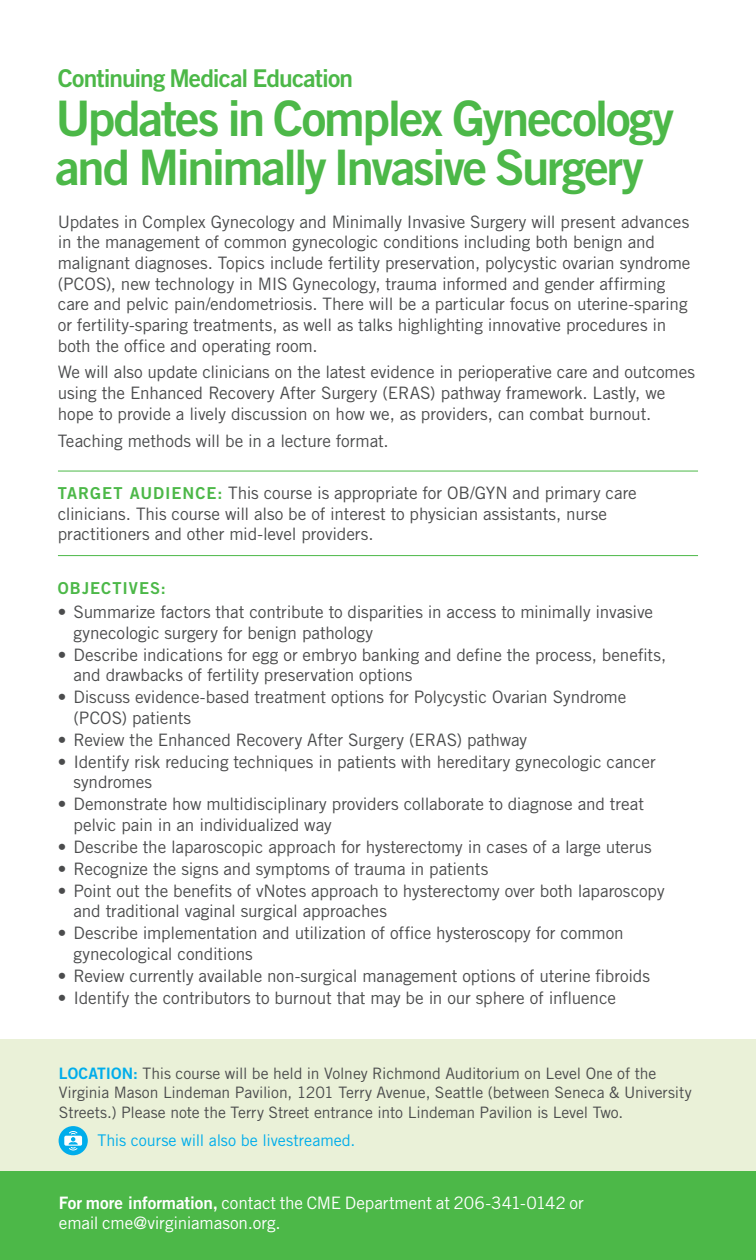
<style>
.page{position:relative;width:756px;height:1260px;background:#fff}
.page>*{position:absolute;margin:0;border:0;box-sizing:border-box;transform-origin:0 0}
.t1{font:49px/49px "Trade Gothic LT Std Bd 2";letter-spacing:-.045em;color:#4cb848}
.t2{font:24.5px "Trade Gothic LT Std Bd 2";letter-spacing:-.035em;color:#4cb848}
.t3{font:17.15px/20.7px "Trade Gothic LT Std";letter-spacing:-.01em;color:#4b4c4d}
.t4{font:17.15px/20.5px "Trade Gothic LT Std";letter-spacing:-.005em;color:#fff}
.t5{font:16.45px "Trade Gothic LT Std Bd 2";letter-spacing:.065em;color:#4cb848}
.t6{font:16.1px "Trade Gothic LT Std";letter-spacing:-.005em;color:#00adeb}
.t7{font:15.75px/19.2px "Trade Gothic LT Std";letter-spacing:-.005em;color:#4b4c4d}
.s1{font-family:"Trade Gothic LT Std Bd 2";font-size:16.45px;color:#4cb848}
.s2{font-family:"Trade Gothic LT Std Bd 2";color:#00adeb}
.s3{font-family:"Trade Gothic LT Std Bd 2"}
</style>
<div class="page">
<div style="left:0;top:1040px;width:756px;height:137px;background:#eaf1d8"></div>
<svg style="left:59px;top:1126px;width:29px;height:29px"></svg>
<div style="left:0;top:1172px;width:756px;height:88px;background:#4cb848"></div>
<hr style="left:58px;top:471px;width:640px;height:1px;background:#4cb848">
<hr style="left:58px;top:555px;width:640px;height:1px;background:#4cb848">
<h2 class="t2" style="left:58px;top:63px;width:297px">Continuing Medical Education</h2>
<h1 class="t1" style="left:55px;top:93px;width:620px">Updates in Complex Gynecology and Minimally Invasive Surgery</h1>
<p class="t3" style="left:58px;top:211px;width:634px">Updates in Complex Gynecology and Minimally Invasive Surgery will present advances in the management of common gynecologic conditions including both benign and malignant diagnoses. Topics include fertility preservation, polycystic ovarian syndrome (PCOS), new technology in MIS Gynecology, trauma informed and gender affirming care and pelvic pain/endometriosis. There will be a particular focus on uterine-sparing or fertility-sparing treatments, as well as talks highlighting innovative procedures in both the office and operating room.</p>
<p class="t3" style="left:58px;top:362px;width:639px">We will also update clinicians on the latest evidence in perioperative care and outcomes using the Enhanced Recovery After Surgery (ERAS) pathway framework. Lastly, we hope to provide a lively discussion on how we, as providers, can combat burnout.</p>
<p class="t3" style="left:58px;top:430px;width:333px">Teaching methods will be in a lecture format.</p>
<p class="t3" style="left:58px;top:482px;width:581px"><span class="s1">TARGET AUDIENCE:</span> This course is appropriate for OB/GYN and primary care clinicians. This course will also be of interest to physician assistants, nurse practitioners and other mid-level providers.</p>
<p class="t5" style="left:58px;top:578px;width:110px">OBJECTIVES:</p>
<p class="t3" style="left:74px;top:601px;width:581px;text-indent:-16px">• Summarize factors that contribute to disparities in access to minimally invasive gynecologic surgery for benign pathology</p>
<p class="t3" style="left:74px;top:644px;width:594px;text-indent:-16px">• Describe indications for egg or embryo banking and define the process, benefits, and drawbacks of fertility preservation options</p>
<p class="t3" style="left:74px;top:687px;width:554px;text-indent:-16px">• Discuss evidence-based treatment options for Polycystic Ovarian Syndrome (PCOS) patients</p>
<p class="t3" style="left:58px;top:729px;width:471px">• Review the Enhanced Recovery After Surgery (ERAS) pathway</p>
<p class="t3" style="left:74px;top:751px;width:584px;text-indent:-16px">• Identify risk reducing techniques in patients with hereditary gynecologic cancer syndromes</p>
<p class="t3" style="left:74px;top:794px;width:572px;text-indent:-16px">• Demonstrate how multidisciplinary providers collaborate to diagnose and treat pelvic pain in an individualized way</p>
<p class="t3" style="left:58px;top:836px;width:596px">• Describe the laparoscopic approach for hysterectomy in cases of a large uterus</p>
<p class="t3" style="left:58px;top:858px;width:432px">• Recognize the signs and symptoms of trauma in patients</p>
<p class="t3" style="left:74px;top:880px;width:593px;text-indent:-16px">• Point out the benefits of vNotes approach to hysterectomy over both laparoscopy and traditional vaginal surgical approaches</p>
<p class="t3" style="left:74px;top:922px;width:552px;text-indent:-16px">• Describe implementation and utilization of office hysteroscopy for common gynecological conditions</p>
<p class="t3" style="left:58px;top:965px;width:594px">• Review currently available non-surgical management options of uterine fibroids</p>
<p class="t3" style="left:58px;top:987px;width:560px">• Identify the contributors to burnout that may be in our sphere of influence</p>
<p class="t7" style="left:59px;top:1064px;width:634px"><span class="s2">LOCATION:</span> This course will be held in Volney Richmond Auditorium on Level One of the<br>Virginia Mason Lindeman Pavilion, 1201 Terry Avenue, Seattle (between Seneca &amp; University<br>Streets.) Please note the Terry Street entrance into Lindeman Pavilion is Level Two.</p>
<p class="t6" style="left:97px;top:1130px;width:260px">This course will also be livestreamed.</p>
<p class="t4" style="left:59px;top:1192px;width:526px"><span class="s3">For more information,</span> contact the CME Department at 206-341-0142 or email cme@virginiamason.org.</p>
</div>
